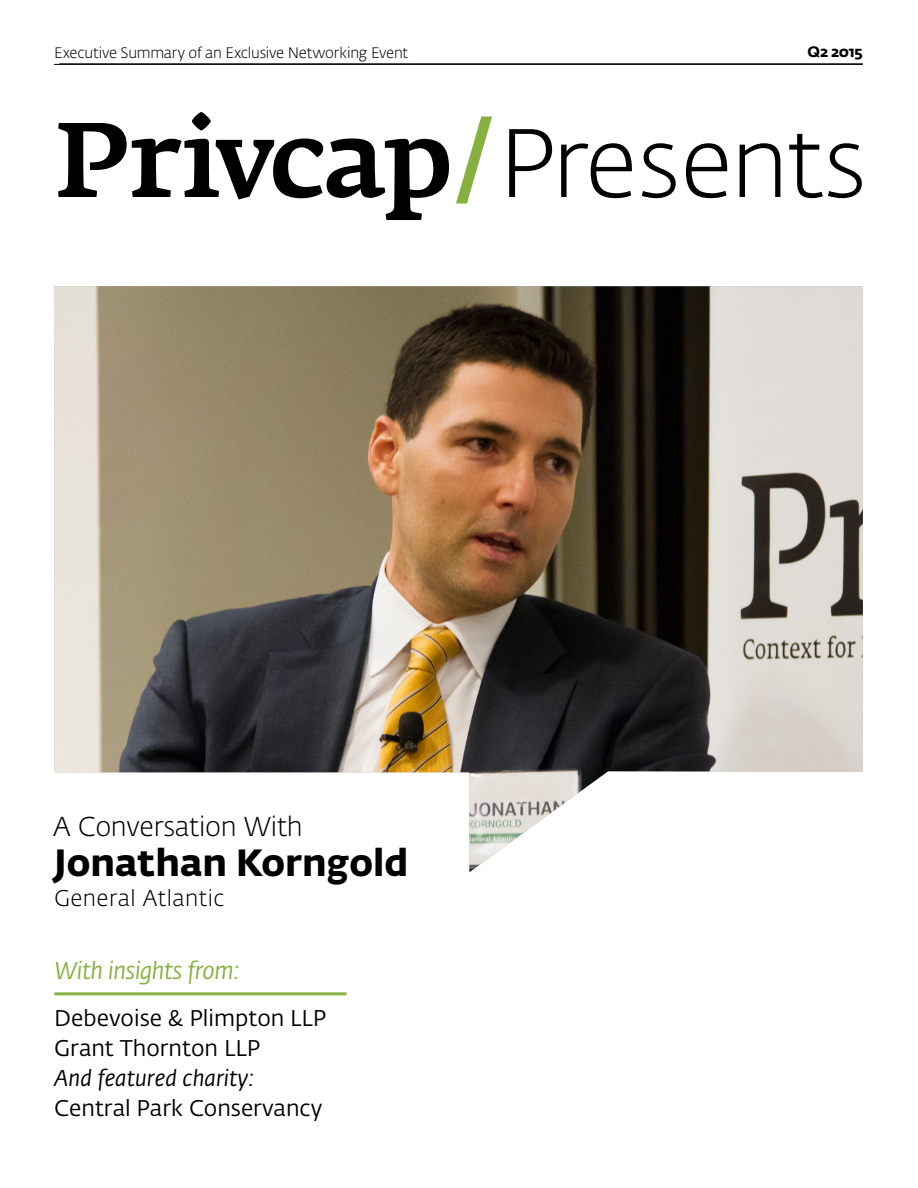
<style>
.page{position:relative;width:918px;height:1188px;background:#fff}
.page>*{position:absolute;margin:0;border:0;box-sizing:border-box;transform-origin:0 0}
.t1{font:300 96px "Fedra Sans Alt Pro";letter-spacing:-.02em;color:#000}
.t2{font:700 37.5px "Fedra Sans Alt Pro";color:#000}
.t3{font:300 27px "Fedra Sans Alt Pro";letter-spacing:-.01em;color:#000}
.t4{font:italic 24px "Fedra Sans Alt Pro";letter-spacing:-.02em;color:#89b13f}
.t5{font:22.5px/30px "Fedra Sans Alt Pro";color:#000}
.t6{font:italic 22.5px "Fedra Sans Alt Pro";color:#000}
.t7{font:300 22.5px "Fedra Sans Alt Pro";letter-spacing:.02em;color:#000}
.t8{font:300 15px "Fedra Sans Alt Pro";letter-spacing:-.015em;color:#000}
.t9{font:700 15px "Fedra Sans Alt Pro";letter-spacing:-.005em;color:#000}
.s1{font-family:"Fedra Serif A Std";font-weight:500;font-size:104.7px}
.s2{font-family:"Fedra Serif A Std";font-weight:700;font-size:104.7px;color:#88b040}
</style>
<div class="page">
<hr style="left:54px;top:992px;width:292px;height:3px;background:#89b13f">
<hr style="left:54px;top:64px;width:809px;height:1px;background:#000">
<img style="left:54px;top:286px;width:809px;height:586px">
<hr style="left:59px;top:63px;width:804px;height:1px;background:#000">
<p class="t8" style="left:54px;top:43px;width:356px">Executive Summary of an Exclusive Networking Event</p>
<p class="t9" style="left:808px;top:40px;width:57px">Q2 2015</p>
<h1 class="t1" style="left:54px;top:99px;width:814px"><span class="s1">Privcap</span><span class="s2">/</span>Presents</h1>
<p class="t3" style="left:53px;top:809px;width:251px">A Conversation With</p>
<h2 class="t2" style="left:54px;top:833px;width:356px">Jonathan Korngold</h2>
<p class="t7" style="left:54px;top:883px;width:172px">General Atlantic</p>
<p class="t4" style="left:54px;top:954px;width:187px">With insights from:</p>
<p class="t5" style="left:54px;top:1002px;width:274px">Debevoise &amp; Plimpton LLP<br>Grant Thornton LLP</p>
<p class="t6" style="left:54px;top:1062px;width:202px">And featured charity:</p>
<p class="t5" style="left:54px;top:1092px;width:269px">Central Park Conservancy</p>
</div>
